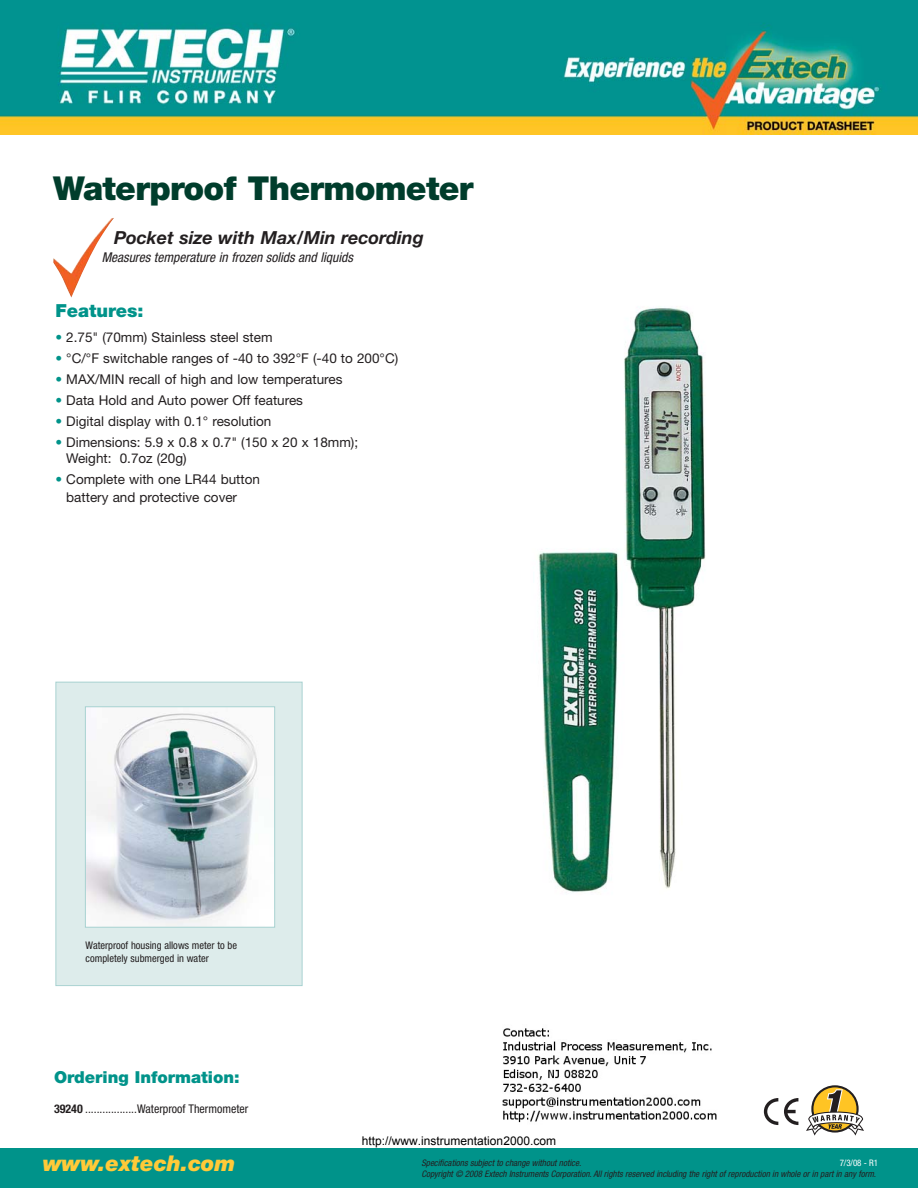
<style>
.page{position:relative;width:918px;height:1188px;background:#fff}
.page>*{position:absolute;margin:0;border:0;box-sizing:border-box;transform-origin:0 0}
.t1{font:900 33px "Helvetica Neue LT";letter-spacing:-.02em;color:#003d2c}
.t2{font:italic 900 21.75px "Helvetica Neue LT";color:#ffca38}
.t3{font:italic 700 18px "Helvetica Neue LT";color:#231f20}
.t4{font:900 18px "Helvetica Neue LT";color:#00938a}
.t5{font:900 16.5px "Helvetica Neue LT";color:#00938a}
.t6{font:13.5px/16.2px "Helvetica Neue LT";color:#231f20}
.t7{font:italic condensed 13.5px "Helvetica Neue LT";color:#231f20}
.t8{font:condensed 12px "Helvetica Neue LT";color:#231f20}
.t9{font:12px "Arial";color:#000}
.t10{font:condensed 10.5px/13.4px "Helvetica Neue LT";color:#231f20}
.t11{font:italic condensed 9px "Helvetica Neue LT";color:#231f20}
.t12{font:condensed 9px "Helvetica Neue LT";color:#fff}
.s1{color:#00938a}
.s2{font-weight:700}
</style>
<div class="page">
<div style="left:56px;top:682px;width:246px;height:303px;background:#ddeceb"></div>
<div style="left:56px;top:682px;width:247px;height:304px;border:1px solid #a8d2d1"></div>
<div style="left:0;top:1148px;width:918px;height:40px;background:#00938a"></div>
<img style="left:53px;top:218px;width:61px;height:80px">
<svg style="left:806px;top:1085px;width:58px;height:51px"></svg>
<svg style="left:764px;top:1098px;width:14px;height:27px"></svg>
<svg style="left:784px;top:1098px;width:14px;height:27px"></svg>
<img style="left:538px;top:308px;width:168px;height:585px">
<img style="left:87px;top:708px;width:186px;height:218px">
<div style="left:85px;top:706px;width:190px;height:222px;border:1px solid #a8d2d1"></div>
<img style="left:0;top:0;width:918px;height:135px">
<img style="left:502px;top:1028px;width:215px;height:95px">
<h1 class="t1" style="left:53px;top:176px;width:422px">Waterproof Thermometer</h1>
<h3 class="t3" style="left:114px;top:231px;width:311px">Pocket size with Max/Min recording</h3>
<p class="t7" style="left:102px;top:252px;width:253px">Measures temperature in frozen solids and liquids</p>
<h3 class="t4" style="left:55px;top:304px;width:90px">Features:</h3>
<p class="t6" style="left:55px;top:330px;width:219px"><span class="s1">•</span> 2.75" (70mm) Stainless steel stem</p>
<p class="t6" style="left:55px;top:351px;width:344px"><span class="s1">•</span> °C/°F switchable ranges of -40 to 392°F (-40 to 200°C)</p>
<p class="t6" style="left:55px;top:372px;width:289px"><span class="s1">•</span> MAX/MIN recall of high and low temperatures</p>
<p class="t6" style="left:55px;top:393px;width:249px"><span class="s1">•</span> Data Hold and Auto power Off features</p>
<p class="t6" style="left:55px;top:414px;width:217px"><span class="s1">•</span> Digital display with 0.1° resolution</p>
<p class="t6" style="left:66px;top:435px;width:293px;text-indent:-11px"><span class="s1">•</span> Dimensions: 5.9 x 0.8 x 0.7" (150 x 20 x 18mm);<br>Weight: 0.7oz (20g)</p>
<p class="t6" style="left:66px;top:472px;width:195px;line-height:17.2px;text-indent:-11px"><span class="s1">•</span> Complete with one LR44 button battery and protective cover</p>
<p class="t10" style="left:86px;top:940px;width:153px">Waterproof housing allows meter to be completely submerged in water</p>
<p class="t5" style="left:54px;top:1071px;width:187px">Ordering Information:</p>
<p class="t8" style="left:54px;top:1104px;width:196px"><span class="s2">39240</span> ..................Waterproof Thermometer</p>
<h2 class="t2" style="left:43px;top:1156px;width:194px">www.extech.com</h2>
<p class="t9" style="left:362px;top:1133px;width:196px">http://www.instrumentation2000.com</p>
<p class="t11" style="left:421px;top:1160px;width:161px">Specifications subject to change without notice.</p>
<p class="t12" style="left:840px;top:1160px;width:40px">7/3/08 - R1</p>
<p class="t11" style="left:421px;top:1171px;width:456px">Copyright © 2008 Extech Instruments Corporation. All rights reserved including the right of reproduction in whole or in part in any form.</p>
</div>
